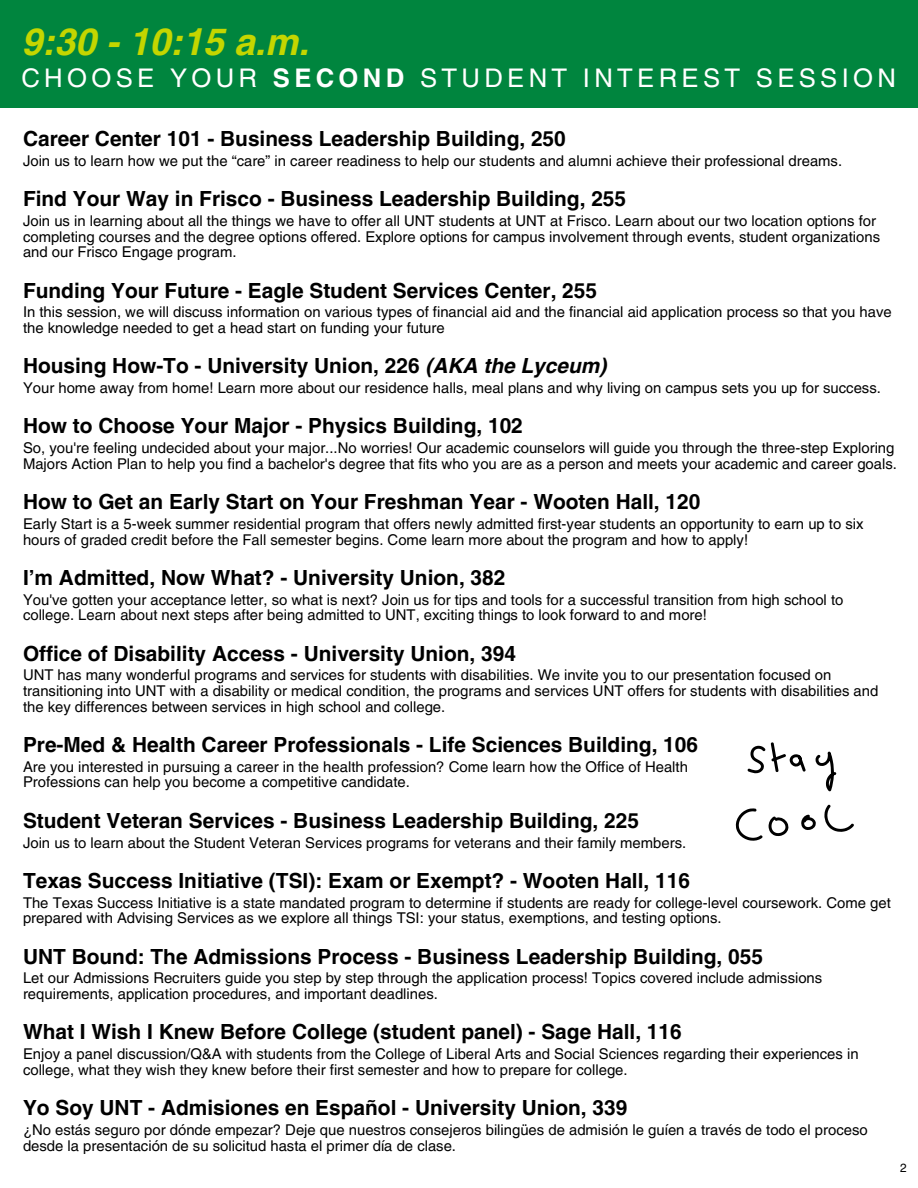
<style>
.page{position:relative;width:918px;height:1188px;background:#fff}
.page>*{position:absolute;margin:0;border:0;box-sizing:border-box;transform-origin:0 0}
.t1{font:italic 700 37.2px "Helvetica LT Pro";color:#c4d600}
.t2{font:25.65px "Helvetica LT Pro";letter-spacing:.17em;color:#fff}
.t3{font:700 20.85px "Helvetica LT Pro";color:#000}
.t4{font:14.85px/15.6px "Helvetica LT Pro";color:#000}
.t5{font:12px "Helvetica LT Pro";color:#000}
.s1{font-weight:700}
.s2{font-style:italic}
</style>
<div class="page">
<div style="left:0;top:0;width:918px;height:108px;background:#00853e"></div>
<svg style="left:747px;top:746px;width:18px;height:28px"></svg>
<svg style="left:771px;top:742px;width:35px;height:30px"></svg>
<svg style="left:815px;top:752px;width:21px;height:39px"></svg>
<svg style="left:736px;top:808px;width:53px;height:33px"></svg>
<svg style="left:801px;top:815px;width:15px;height:15px"></svg>
<svg style="left:824px;top:805px;width:30px;height:27px"></svg>
<h3 class="t1" style="left:21px;top:28px;width:289px">9:30 - 10:15 a.m.</h3>
<p class="t2" style="left:21px;top:69px;width:876px">CHOOSE YOUR <span class="s1">SECOND</span> STUDENT INTEREST SESSION</p>
<h3 class="t3" style="left:23px;top:131px;width:544px">Career Center 101 - Business Leadership Building, 250</h3>
<p class="t4" style="left:23px;top:154px;width:821px">Join us to learn how we put the “care” in career readiness to help our students and alumni achieve their professional dreams.</p>
<h3 class="t3" style="left:23px;top:191px;width:605px">Find Your Way in Frisco - Business Leadership Building, 255</h3>
<p class="t4" style="left:23px;top:214px;width:859px">Join us in learning about all the things we have to offer all UNT students at UNT at Frisco. Learn about our two location options for completing courses and the degree options offered. Explore options for campus involvement through events, student organizations and our Frisco Engage program.</p>
<p class="t3" style="left:23px;top:283px;width:576px">Funding Your Future - Eagle Student Services Center, 255</p>
<h3 class="t4" style="left:23px;top:306px;width:870px">In this session, we will discuss information on various types of financial aid and the financial aid application process so that you have the knowledge needed to get a head start on funding your future</h3>
<h3 class="t3" style="left:23px;top:358px;width:585px">Housing How-To - University Union, 226 <span class="s2">(AKA the Lyceum)</span></h3>
<p class="t4" style="left:23px;top:382px;width:859px">Your home away from home! Learn more about our residence halls, meal plans and why living on campus sets you up for success.</p>
<h3 class="t3" style="left:23px;top:418px;width:501px">How to Choose Your Major - Physics Building, 102</h3>
<p class="t4" style="left:23px;top:442px;width:875px">So, you're feeling undecided about your major...No worries! Our academic counselors will guide you through the three-step Exploring<br>Majors Action Plan to help you find a bachelor's degree that fits who you are as a person and meets your academic and career goals.</p>
<p class="t3" style="left:23px;top:494px;width:679px">How to Get an Early Start on Your Freshman Year - Wooten Hall, 120</p>
<h3 class="t4" style="left:23px;top:517px;width:842px">Early Start is a 5-week summer residential program that offers newly admitted first-year students an opportunity to earn up to six hours of graded credit before the Fall semester begins. Come learn more about the program and how to apply!</h3>
<h3 class="t3" style="left:23px;top:570px;width:484px">I’m Admitted, Now What? - University Union, 382</h3>
<p class="t4" style="left:23px;top:593px;width:822px">You've gotten your acceptance letter, so what is next? Join us for tips and tools for a successful transition from high school to college. Learn about next steps after being admitted to UNT, exciting things to look forward to and more!</p>
<h3 class="t3" style="left:23px;top:646px;width:494px">Office of Disability Access - University Union, 394</h3>
<p class="t4" style="left:23px;top:669px;width:857px">UNT has many wonderful programs and services for students with disabilities. We invite you to our presentation focused on transitioning into UNT with a disability or medical condition, the programs and services UNT offers for students with disabilities and the key differences between services in high school and college.</p>
<h3 class="t3" style="left:23px;top:737px;width:677px">Pre-Med &amp; Health Career Professionals - Life Sciences Building, 106</h3>
<p class="t4" style="left:23px;top:760px;width:666px">Are you interested in pursuing a career in the health profession? Come learn how the Office of Health<br>Professions can help you become a competitive candidate.</p>
<h1 class="t3" style="left:23px;top:813px;width:617px">Student Veteran Services - Business Leadership Building, 225</h1>
<h2 class="t4" style="left:23px;top:836px;width:665px">Join us to learn about the Student Veteran Services programs for veterans and their family members.</h2>
<h3 class="t3" style="left:23px;top:873px;width:668px">Texas Success Initiative (TSI): Exam or Exempt? - Wooten Hall, 116</h3>
<p class="t4" style="left:23px;top:896px;width:869px">The Texas Success Initiative is a state mandated program to determine if students are ready for college-level coursework. Come get prepared with Advising Services as we explore all things TSI: your status, exemptions, and testing options.</p>
<p class="t3" style="left:23px;top:949px;width:741px">UNT Bound: The Admissions Process - Business Leadership Building, 055</p>
<h3 class="t4" style="left:23px;top:972px;width:801px">Let our Admissions Recruiters guide you step by step through the application process! Topics covered include admissions requirements, application procedures, and important deadlines.</h3>
<h3 class="t3" style="left:23px;top:1024px;width:660px">What I Wish I Knew Before College (student panel) - Sage Hall, 116</h3>
<p class="t4" style="left:23px;top:1048px;width:837px">Enjoy a panel discussion/Q&amp;A with students from the College of Liberal Arts and Social Sciences regarding their experiences in college, what they wish they knew before their first semester and how to prepare for college.</p>
<p class="t3" style="left:23px;top:1100px;width:606px">Yo Soy UNT - Admisiones en Español - University Union, 339</p>
<h3 class="t4" style="left:23px;top:1123px;width:846px">¿No estás seguro por dónde empezar? Deje que nuestros consejeros bilingües de admisión le guíen a través de todo el proceso desde la presentación de su solicitud hasta el primer día de clase.</h3>
<p class="t5" style="left:900px;top:1163px;width:8px">2</p>
</div>
